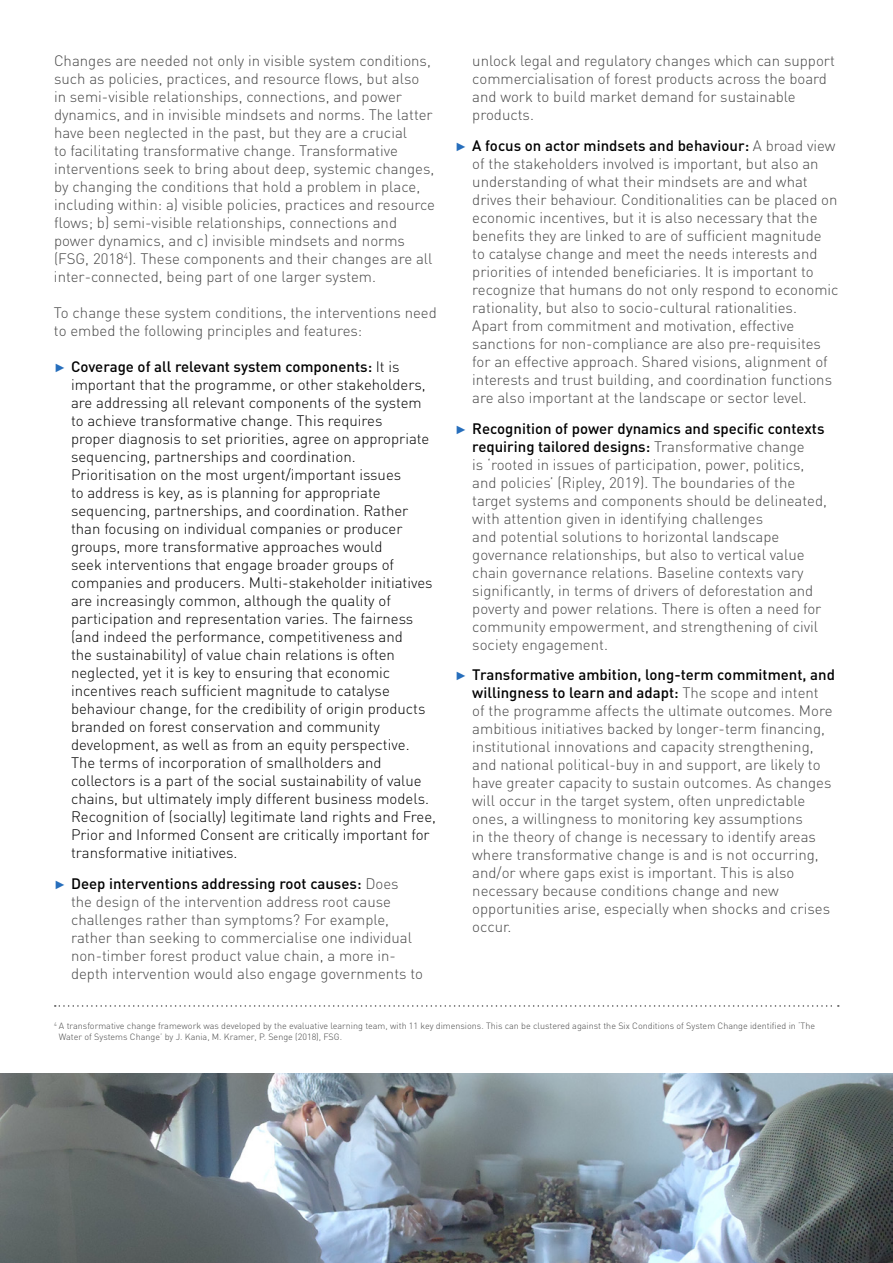
<style>
.page{position:relative;width:893px;height:1263px;background:#fff}
.page>*{position:absolute;margin:0;border:0;box-sizing:border-box;transform-origin:0 0}
.t1{font:300 15px/18px "DIN";color:#484848}
.t2{font:300 15px/18px "DIN";color:#000}
.t3{font:300 9px/10.8px "DIN";color:#484848}
.s1{font-family:"Arial";font-weight:400;font-size:12px;color:#266ebc}
.s2{font-weight:500}
.s3{font-weight:500;color:#000}
</style>
<div class="page">
<img style="left:0;top:1073px;width:893px;height:190px">
<svg style="left:55px;top:1005px;width:784px;height:2px"></svg>
<p class="t1" style="left:54px;top:52px;width:383px">Changes are needed not only in visible system conditions, such as policies, practices, and resource flows, but also in semi-visible relationships, connections, and power dynamics, and in invisible mindsets and norms. The latter have been neglected in the past, but they are a crucial<br>to facilitating transformative change. Transformative interventions seek to bring about deep, systemic changes, by changing the conditions that hold a problem in place, including within: a) visible policies, practices and resource flows; b) semi-visible relationships, connections and power dynamics, and c) invisible mindsets and norms (FSG, 2018<sup>4</sup>). These components and their changes are all inter-connected, being part of one larger system.</p>
<p class="t1" style="left:54px;top:304px;width:384px">To change these system conditions, the interventions need to embed the following principles and features:</p>
<p class="t2" style="left:71px;top:358px;width:367px;text-indent:-17px"><span class="s1">►</span> <span class="s2">Coverage of all relevant system components:</span> It is important that the programme, or other stakeholders, are addressing all relevant components of the system to achieve transformative change. This requires<br>proper diagnosis to set priorities, agree on appropriate sequencing, partnerships and coordination.<br>Prioritisation on the most urgent/important issues<br>to address is key, as is planning for appropriate sequencing, partnerships, and coordination. Rather than focusing on individual companies or producer groups, more transformative approaches would<br>seek interventions that engage broader groups of companies and producers. Multi-stakeholder initiatives are increasingly common, although the quality of participation and representation varies. The fairness (and indeed the performance, competitiveness and<br>the sustainability) of value chain relations is often neglected, yet it is key to ensuring that economic incentives reach sufficient magnitude to catalyse behaviour change, for the credibility of origin products branded on forest conservation and community development, as well as from an equity perspective.<br>The terms of incorporation of smallholders and collectors is a part of the social sustainability of value chains, but ultimately imply different business models.<br>Recognition of (socially) legitimate land rights and Free, Prior and Informed Consent are critically important for transformative initiatives.</p>
<p class="t1" style="left:71px;top:874px;width:354px;text-indent:-17px"><span class="s1">►</span> <span class="s3">Deep interventions addressing root causes:</span> Does the design of the intervention address root cause challenges rather than symptoms? For example, rather than seeking to commercialise one individual non-timber forest product value chain, a more in&shy;depth intervention would also engage governments to</p>
<p class="t1" style="left:472px;top:52px;width:364px">unlock legal and regulatory changes which can support commercialisation of forest products across the board and work to build market demand for sustainable products.</p>
<p class="t1" style="left:472px;top:136px;width:368px;text-indent:-17px"><span class="s1">►</span> <span class="s3">A focus on actor mindsets and behaviour:</span> A broad view of the stakeholders involved is important, but also an understanding of what their mindsets are and what drives their behaviour. Conditionalities can be placed on economic incentives, but it is also necessary that the benefits they are linked to are of sufficient magnitude<br>to catalyse change and meet the needs interests and priorities of intended beneficiaries. It is important to recognize that humans do not only respond to economic rationality, but also to socio-cultural rationalities.<br>Apart from commitment and motivation, effective sanctions for non-compliance are also pre-requisites for an effective approach. Shared visions, alignment of interests and trust building, and coordination functions are also important at the landscape or sector level.</p>
<p class="t1" style="left:472px;top:419px;width:356px;text-indent:-17px"><span class="s1">►</span> <span class="s3">Recognition of power dynamics and specific contexts requiring tailored designs:</span> Transformative change<br>is ‘rooted in issues of participation, power, politics, and policies’ (Ripley, 2019). The boundaries of the target systems and components should be delineated, with attention given in identifying challenges<br>and potential solutions to horizontal landscape governance relationships, but also to vertical value chain governance relations. Baseline contexts vary significantly, in terms of drivers of deforestation and poverty and power relations. There is often a need for community empowerment, and strengthening of civil society engagement.</p>
<p class="t1" style="left:472px;top:666px;width:364px;text-indent:-17px"><span class="s1">►</span> <span class="s3">Transformative ambition, long-term commitment, and willingness to learn and adapt:</span> The scope and intent<br>of the programme affects the ultimate outcomes. More ambitious initiatives backed by longer-term financing, institutional innovations and capacity strengthening, and national political-buy in and support, are likely to have greater capacity to sustain outcomes. As changes will occur in the target system, often unpredictable ones, a willingness to monitoring key assumptions<br>in the theory of change is necessary to identify areas where transformative change is and is not occurring, and/or where gaps exist is important. This is also necessary because conditions change and new opportunities arise, especially when shocks and crises occur.</p>
<p class="t3" style="left:59px;top:1020px;width:758px;text-indent:-5px"><sup>4</sup> A transformative change framework was developed by the evaluative learning team, with 11 key dimensions. This can be clustered against the Six Conditions of System Change identified in ‘The<br>Water of Systems Change’ by J. Kania, M. Kramer, P. Senge (2018), FSG.</p>
</div>
